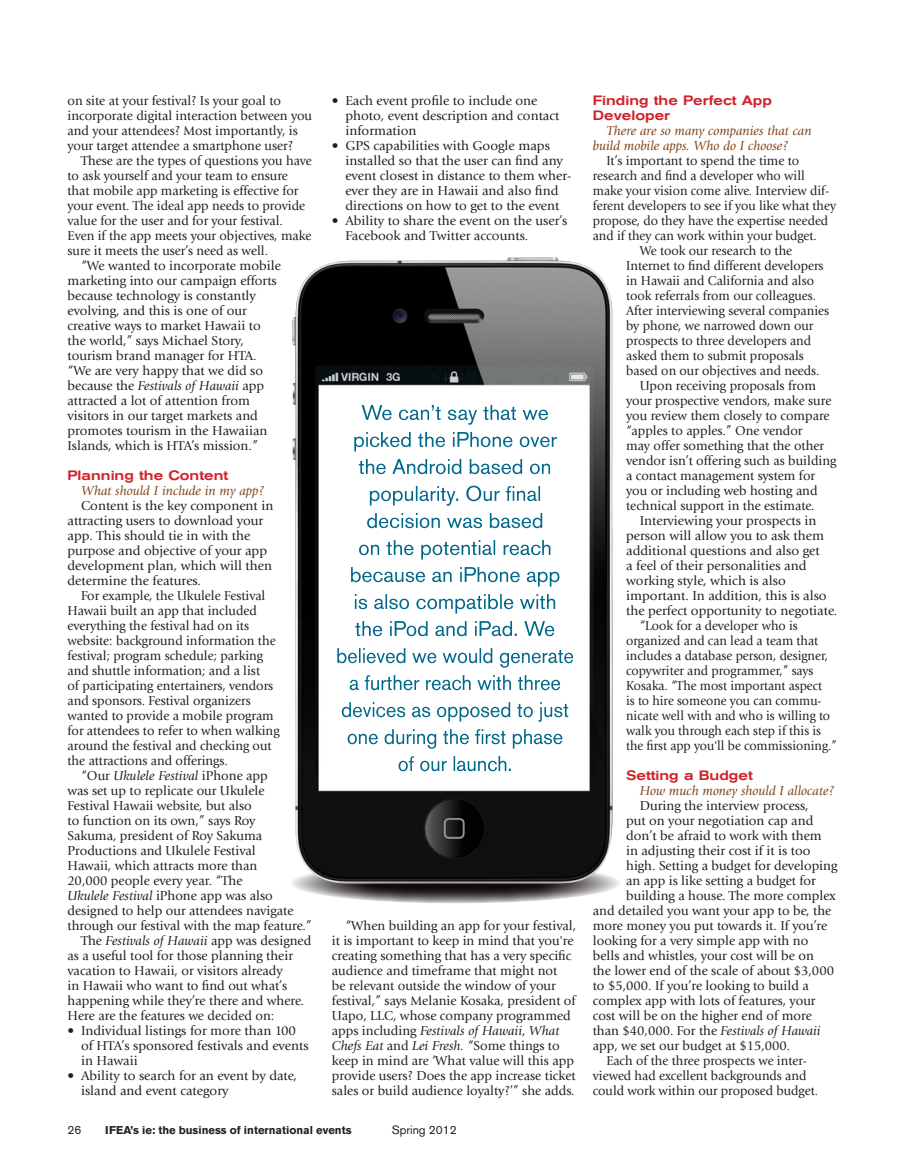
<style>
.page{position:relative;width:905px;height:1175px;background:#fff}
.page>*{position:absolute;margin:0;border:0;box-sizing:border-box;transform-origin:0 0}
.Body_Text{font:13.5px/15px "Giovanni";color:#231f20}
.Body_Text_98{font:13.5px/15px "Giovanni";color:#231f20}
.Body_Text_96{font:13.5px/15px "Giovanni";color:#231f20;scale:.96 1}
.Body_Text_94{font:13.5px/15px "Giovanni";color:#231f20;scale:.94 1}
.Body_Text_98-2{font:13.5px/15px "Giovanni";color:#231f20;scale:.95 1}
.Body_Text-2{font:italic 13.5px/15px "Giovanni";color:#80451a}
.Body_Text_96-2{font:13.5px/15px "Giovanni";color:#231f20;scale:.95 1}
.Head_6{font:500 expanded 13.5px/15px "Akzidenz Grotesk BE";color:#d1232a;scale:.94 1}
.t1{font:12px "Akzidenz Grotesk BE";color:#231f20}
.t2{font:700 11.25px "Akzidenz Grotesk BE";color:#231f20}
.s1{font-style:italic}
</style>
<div class="page">
<svg style="left:290px;top:862px;width:331px;height:41px;background:#646061"></svg>
<img style="left:292px;top:257px;width:320px;height:627px">
<div style="left:327px;top:389px;width:252px;height:399px;background:#fff"></div>
<svg style="left:361px;top:405px;width:187px;height:20px"></svg>
<svg style="left:354px;top:432px;width:203px;height:19px"></svg>
<svg style="left:359px;top:459px;width:191px;height:15px"></svg>
<svg style="left:370px;top:485px;width:170px;height:21px"></svg>
<svg style="left:367px;top:513px;width:175px;height:15px"></svg>
<svg style="left:359px;top:540px;width:191px;height:19px"></svg>
<svg style="left:351px;top:567px;width:208px;height:19px"></svg>
<svg style="left:355px;top:594px;width:200px;height:19px"></svg>
<svg style="left:355px;top:621px;width:199px;height:15px"></svg>
<svg style="left:337px;top:648px;width:236px;height:19px"></svg>
<svg style="left:350px;top:675px;width:210px;height:15px"></svg>
<svg style="left:342px;top:702px;width:226px;height:19px"></svg>
<svg style="left:347px;top:729px;width:215px;height:19px"></svg>
<svg style="left:398px;top:756px;width:113px;height:15px"></svg>
<p class="Body_Text" style="left:68px;top:93px;width:246px">on site at your festival? Is your goal to incorporate digital interaction between you and your attendees? Most importantly, is your target attendee a smartphone user?</p>
<p class="Body_Text_96" style="left:67px;top:153px;width:256px;text-indent:14px">These are the types of questions you have to ask yourself and your team to ensure that mobile app marketing is effective for your event. The ideal app needs to provide value for the user and for your festival.<br>Even if the app meets your objectives, make sure it meets the user’s need as well.</p>
<p class="Body_Text" style="left:68px;top:258px;width:215px;text-indent:13px">“We wanted to incorporate mobile marketing into our campaign efforts because technology is constantly evolving, and this is one of our creative ways to market Hawaii to the world,” says Michael Story, tourism brand manager for HTA. “We are very happy that we did so because the <span class="s1">Festivals of Hawaii</span> app attracted a lot of attention from visitors in our target markets and promotes tourism in the Hawaiian Islands, which is HTA’s mission.”</p>
<p class="Head_6" style="left:68px;top:467px;width:172px">Planning the Content</p>
<p class="Body_Text-2" style="left:81px;top:483px;width:185px">What should I include in my app?</p>
<p class="Body_Text" style="left:68px;top:498px;width:207px;text-indent:14px">Content is the key component in attracting users to download your app. This should tie in with the purpose and objective of your app development plan, which will then determine the features.</p>
<p class="Body_Text_96" style="left:67px;top:588px;width:222px;text-indent:14px">For example, the Ukulele Festival Hawaii built an app that included everything the festival had on its website: background information the festival; program schedule; parking and shuttle information; and a list<br>of participating entertainers, vendors and sponsors. Festival organizers wanted to provide a mobile program for attendees to refer to when walking around the festival and checking out the attractions and offerings.</p>
<p class="Body_Text_98" style="left:67px;top:768px;width:246px;text-indent:14px">“Our <span class="s1">Ukulele Festival</span> iPhone app<br>was set up to replicate our Ukulele<br>Festival Hawaii website, but also<br>to function on its own,” says Roy<br>Sakuma, president of Roy Sakuma Productions and Ukulele Festival<br>Hawaii, which attracts more than<br>20,000 people every year. “The<br><span class="s1">Ukulele Festival</span> iPhone app was also designed to help our attendees navigate through our festival with the map feature.”</p>
<p class="Body_Text_98" style="left:67px;top:933px;width:245px;text-indent:13px">The <span class="s1">Festivals of Hawaii</span> app was designed as a useful tool for those planning their vacation to Hawaii, or visitors already<br>in Hawaii who want to find out what’s happening while they’re there and where.<br>Here are the features we decided on:</p>
<p class="Body_Text" style="left:81px;top:1023px;width:229px;text-indent:-14px">• Individual listings for more than 100 of HTA’s sponsored festivals and events in Hawaii</p>
<p class="Body_Text" style="left:81px;top:1068px;width:217px;text-indent:-14px">• Ability to search for an event by date, island and event category</p>
<p class="Body_Text" style="left:345px;top:93px;width:216px;text-indent:-14px">• Each event profile to include one photo, event description and contact information</p>
<p class="Body_Text" style="left:345px;top:138px;width:228px;text-indent:-14px">• GPS capabilities with Google maps installed so that the user can find any event closest in distance to them wher&shy;ever they are in Hawaii and also find directions on how to get to the event</p>
<p class="Body_Text" style="left:345px;top:213px;width:224px;text-indent:-14px">• Ability to share the event on the user’s<br>Facebook and Twitter accounts.</p>
<p class="Body_Text_98" style="left:332px;top:918px;width:246px;text-indent:13px">“When building an app for your festival, it is important to keep in mind that you're creating something that has a very specific audience and timeframe that might not<br>be relevant outside the window of your festival,” says Melanie Kosaka, president of Uapo, LLC, whose company programmed apps including <span class="s1">Festivals of Hawaii</span>, <span class="s1">What Chefs Eat</span> and <span class="s1">Lei Fresh.</span> “Some things to keep in mind are ‘What value will this app provide users? Does the app increase ticket sales or build audience loyalty?’” she adds.</p>
<p class="t1" style="left:68px;top:1123px;width:15px">26</p>
<p class="t2" style="left:105px;top:1124px;width:248px">IFEA’s ie: the business of international events</p>
<p class="t1" style="left:392px;top:1123px;width:67px">Spring 2012</p>
<p class="Head_6" style="left:592px;top:93px;width:192px">Finding the Perfect App<br>Developer</p>
<p class="Body_Text-2" style="left:592px;top:123px;width:220px;text-indent:14px">There are so many companies that can build mobile apps. Who do I choose?</p>
<p class="Body_Text_96" style="left:592px;top:153px;width:255px;text-indent:14px">It’s important to spend the time to research and find a developer who will make your vision come alive. Interview dif&shy;ferent developers to see if you like what they propose, do they have the expertise needed and if they can work within your budget.</p>
<p class="Body_Text_98-2" style="left:626px;top:243px;width:215px;text-indent:14px">We took our research to the Internet to find different developers in Hawaii and California and also took referrals from our colleagues.<br>After interviewing several companies by phone, we narrowed down our prospects to three developers and asked them to submit proposals based on our objectives and needs.</p>
<p class="Body_Text" style="left:626px;top:378px;width:212px;text-indent:14px">Upon receiving proposals from your prospective vendors, make sure you review them closely to compare “apples to apples.” One vendor<br>may offer something that the other vendor isn’t offering such as building a contact management system for you or including web hosting and technical support in the estimate.</p>
<p class="Body_Text" style="left:626px;top:513px;width:213px;text-indent:14px">Interviewing your prospects in person will allow you to ask them additional questions and also get<br>a feel of their personalities and working style, which is also important. In addition, this is also the perfect opportunity to negotiate.</p>
<p class="Body_Text_94" style="left:626px;top:618px;width:226px;text-indent:14px">“Look for a developer who is organized and can lead a team that includes a database person, designer, copywriter and programmer,” says Kosaka. “The most important aspect<br>is to hire someone you can commu&shy;nicate well with and who is willing to walk you through each step if this is the first app you'll be commissioning.”</p>
<p class="Head_6" style="left:626px;top:768px;width:136px">Setting a Budget</p>
<p class="Body_Text-2" style="left:639px;top:783px;width:196px">How much money should I allocate?</p>
<p class="Body_Text" style="left:639px;top:798px;width:170px">During the interview process,</p>
<p class="Body_Text" style="left:626px;top:813px;width:189px">put on your negotiation cap and</p>
<p class="Body_Text" style="left:626px;top:828px;width:197px">don’t be afraid to work with them</p>
<p class="Body_Text" style="left:626px;top:843px;width:186px">in adjusting their cost if it is too</p>
<p class="Body_Text" style="left:626px;top:858px;width:213px">high. Setting a budget for developing</p>
<p class="Body_Text" style="left:626px;top:873px;width:191px">an app is like setting a budget for</p>
<p class="Body_Text" style="left:626px;top:888px;width:211px">building a house. The more complex</p>
<p class="Body_Text" style="left:593px;top:903px;width:240px">and detailed you want your app to be, the</p>
<p class="Body_Text" style="left:593px;top:918px;width:236px">more money you put towards it. If you’re</p>
<p class="Body_Text" style="left:593px;top:933px;width:217px">looking for a very simple app with no</p>
<p class="Body_Text" style="left:593px;top:948px;width:222px">bells and whistles, your cost will be on</p>
<p class="Body_Text" style="left:593px;top:963px;width:243px">the lower end of the scale of about $3,000</p>
<p class="Body_Text" style="left:593px;top:978px;width:217px">to $5,000. If you’re looking to build a</p>
<p class="Body_Text" style="left:593px;top:993px;width:224px">complex app with lots of features, your</p>
<p class="Body_Text" style="left:593px;top:1008px;width:221px">cost will be on the higher end of more</p>
<p class="Body_Text" style="left:593px;top:1023px;width:229px">than $40,000. For the <span class="s1">Festivals of Hawaii</span></p>
<p class="Body_Text" style="left:593px;top:1038px;width:199px">app, we set our budget at $15,000.</p>
<p class="Body_Text_96-2" style="left:592px;top:1053px;width:238px;text-indent:14px">Each of the three prospects we inter&shy;viewed had excellent backgrounds and could work within our proposed budget.</p>
</div>
